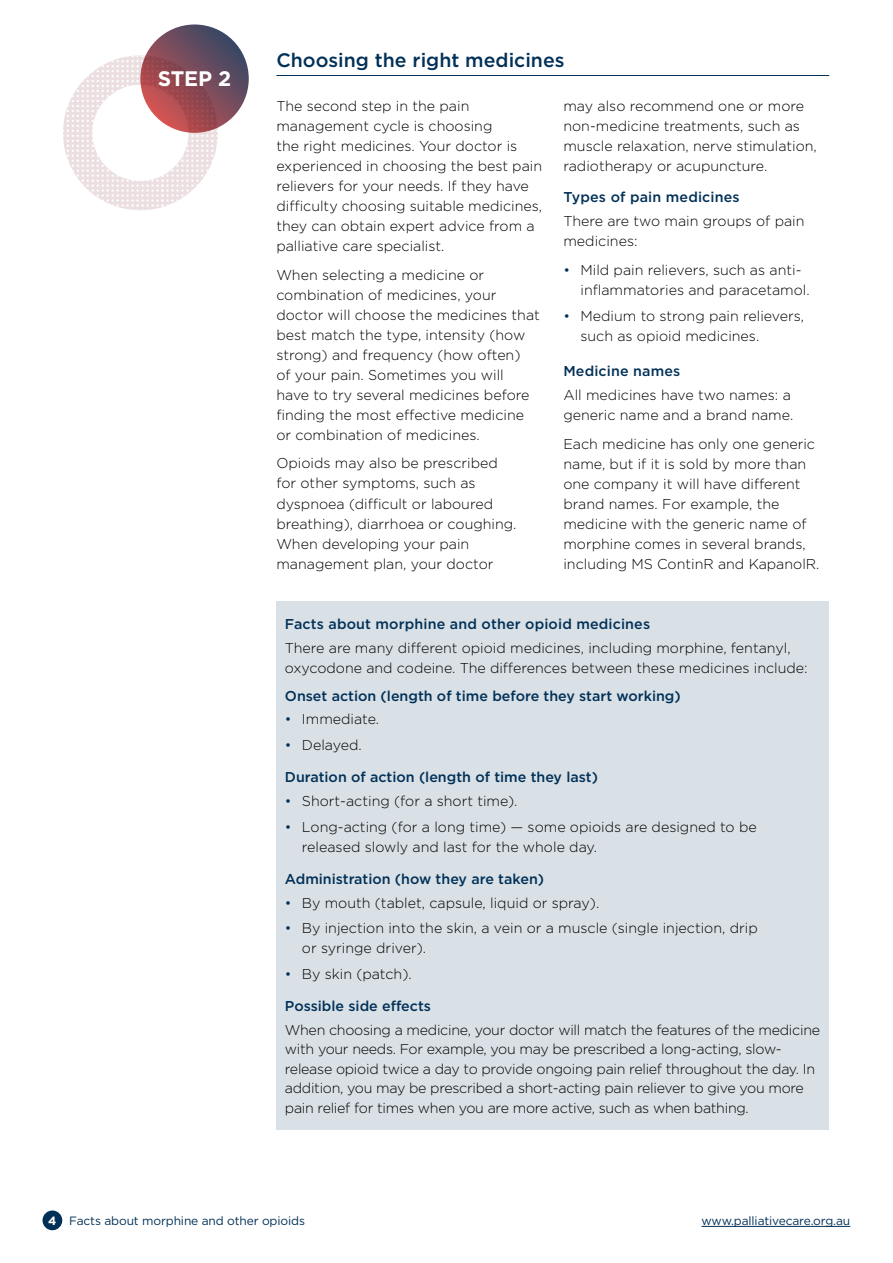
<style>
.page{position:relative;width:893px;height:1263px;background:#fff}
.page>*{position:absolute;margin:0;border:0;box-sizing:border-box;transform-origin:0 0}
.t1{font:700 21px "Gotham";color:#fff}
.t2{font:500 19.5px "Gotham";color:#003057}
.t3{font:300 14.25px/20px "Gotham";color:#000}
.t4{font:300 14.25px/19.5px "Gotham";letter-spacing:-.02em;color:#000}
.t5{font:500 14.25px "Gotham";letter-spacing:.01em;color:#003057}
.t6{font:12px "Gotham";letter-spacing:-.01em;color:#003057}
.s1{color:#003057}
.s2{font-weight:700;color:#fff}
</style>
<div class="page">
<div style="left:43px;top:1210px;width:19px;height:20px;background:#003057;border-radius:50%"></div>
<hr style="left:701px;top:1226px;width:149px;height:1px;background:#003057">
<svg style="left:63px;top:55px;width:155px;height:155px"></svg>
<div style="left:276px;top:601px;width:553px;height:529px;background:#d9e0e6"></div>
<hr style="left:276px;top:75px;width:553px;height:1px;background:#003057">
<svg style="left:140px;top:24px;width:109px;height:109px;background:#834d5a"></svg>
<h1 class="t1" style="left:158px;top:65px;width:75px">STEP 2</h1>
<h2 class="t2" style="left:276px;top:47px;width:290px">Choosing the right medicines</h2>
<p class="t3" style="left:276px;top:96px;width:267px">The second step in the pain management cycle is choosing<br>the right medicines. Your doctor is experienced in choosing the best pain relievers for your needs. If they have difficulty choosing suitable medicines, they can obtain expert advice from a palliative care specialist.</p>
<p class="t3" style="left:276px;top:264px;width:265px">When selecting a medicine or combination of medicines, your doctor will choose the medicines that best match the type, intensity (how strong) and frequency (how often)<br>of your pain. Sometimes you will have to try several medicines before finding the most effective medicine or combination of medicines.</p>
<p class="t3" style="left:276px;top:453px;width:242px">Opioids may also be prescribed for other symptoms, such as dyspnoea (difficult or laboured breathing), diarrhoea or coughing.<br>When developing your pain management plan, your doctor</p>
<p class="t3" style="left:563px;top:96px;width:255px">may also recommend one or more non-medicine treatments, such as muscle relaxation, nerve stimulation, radiotherapy or acupuncture.</p>
<p class="t5" style="left:563px;top:188px;width:178px">Types of pain medicines</p>
<p class="t3" style="left:563px;top:211px;width:243px">There are two main groups of pain medicines:</p>
<p class="t3" style="left:580px;top:259px;width:231px;text-indent:-17px"><span class="s1">•</span> Mild pain relievers, such as anti&shy;inflammatories and paracetamol.</p>
<p class="t3" style="left:580px;top:306px;width:225px;text-indent:-17px"><span class="s1">•</span> Medium to strong pain relievers, such as opioid medicines.</p>
<p class="t5" style="left:563px;top:362px;width:118px">Medicine names</p>
<p class="t3" style="left:563px;top:385px;width:231px">All medicines have two names: a generic name and a brand name.</p>
<p class="t3" style="left:563px;top:433px;width:258px">Each medicine has only one generic name, but if it is sold by more than one company it will have different brand names. For example, the medicine with the generic name of morphine comes in several brands, including MS ContinR and KapanolR.</p>
<p class="t5" style="left:285px;top:615px;width:367px">Facts about morphine and other opioid medicines</p>
<p class="t3" style="left:285px;top:638px;width:524px;line-height:19.5px">There are many different opioid medicines, including morphine, fentanyl, oxycodone and codeine. The differences between these medicines include:</p>
<p class="t5" style="left:285px;top:686px;width:397px">Onset action (length of time before they start working)</p>
<p class="t3" style="left:285px;top:709px;width:96px"><span class="s1">•</span> Immediate.</p>
<p class="t3" style="left:285px;top:735px;width:78px"><span class="s1">•</span> Delayed.</p>
<p class="t5" style="left:285px;top:768px;width:315px">Duration of action (length of time they last)</p>
<p class="t3" style="left:285px;top:791px;width:234px"><span class="s1">•</span> Short-acting (for a short time).</p>
<p class="t3" style="left:302px;top:817px;width:456px;line-height:19.5px;text-indent:-17px"><span class="s1">•</span> Long-acting (for a long time) — some opioids are designed to be released slowly and last for the whole day.</p>
<p class="t5" style="left:285px;top:869px;width:261px">Administration (how they are taken)</p>
<p class="t3" style="left:285px;top:892px;width:316px"><span class="s1">•</span> By mouth (tablet, capsule, liquid or spray).</p>
<p class="t3" style="left:302px;top:918px;width:457px;line-height:19.5px;text-indent:-17px"><span class="s1">•</span> By injection into the skin, a vein or a muscle (single injection, drip or syringe driver).</p>
<p class="t3" style="left:285px;top:963px;width:128px"><span class="s1">•</span> By skin (patch).</p>
<p class="t5" style="left:285px;top:997px;width:148px">Possible side effects</p>
<p class="t4" style="left:285px;top:1020px;width:537px">When choosing a medicine, your doctor will match the features of the medicine with your needs. For example, you may be prescribed a long-acting, slow&shy;release opioid twice a day to provide ongoing pain relief throughout the day. In addition, you may be prescribed a short-acting pain reliever to give you more pain relief for times when you are more active, such as when bathing.</p>
<p class="t6" style="left:48px;top:1213px;width:258px"><span class="s2">4</span> Facts about morphine and other opioids</p>
<p class="t6" style="left:701px;top:1213px;width:150px">www.palliativecare.org.au</p>
</div>
